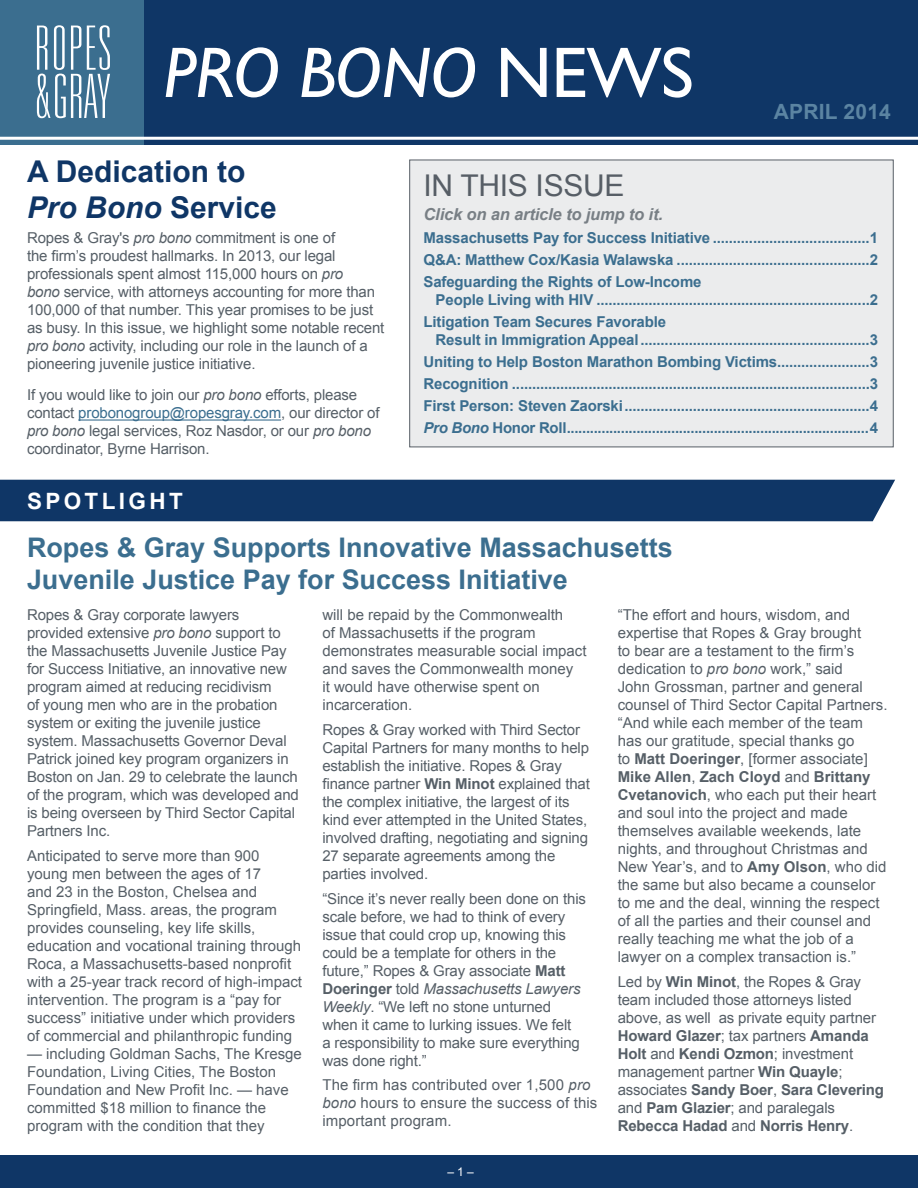
<style>
.page{position:relative;width:918px;height:1188px;background:#fff}
.page>*{position:absolute;margin:0;border:0;box-sizing:border-box;transform-origin:0 0}
.t1{font:italic 72px "Gill Sans";letter-spacing:-.01em;color:#fff}
.t2{font:700 30px/36px "Arial";color:#0f3666}
.t3{font:30px "Arial";color:#575e66}
.t4{font:700 27px/31.5px "Arial";color:#3b6e8f}
.t5{font:700 22.5px "Arial";letter-spacing:.15em;color:#fff}
.t6{font:700 21px "Arial";letter-spacing:.01em;color:#5b84a2}
.t7{font:italic 700 16.5px "Arial";letter-spacing:-.01em;color:#787f85}
.t8{font:15px/18px "Arial";letter-spacing:-.01em;color:#565f67}
.t9{font:700 15px/22px "Arial";letter-spacing:-.01em;color:#3b6e8f;text-align:justify}
.t10{font:15px/18px "Arial";letter-spacing:.01em;color:#565f67}
.t11{font:12px "Arial";color:#fff}
.s1{font-family:"Gill Sans Std";font-style:normal}
.s2{font-style:italic}
.s3{color:#3b6e8f}
.s4{font-weight:700}
</style>
<div class="page">
<div style="left:0;top:0;width:918px;height:145px;background:#0f3666"></div>
<div style="left:0;top:0;width:144px;height:145px;background:#3b6e8f"></div>
<hr style="left:0;top:137px;width:918px;height:3px;background:#fff">
<div style="left:0;top:1155px;width:918px;height:33px;background:#0f3666"></div>
<svg style="left:37px;top:25px;width:73px;height:93px"></svg>
<hr style="left:78px;top:419px;width:203px;height:2px;background:#3b6e8f">
<div style="left:0;top:480px;width:895px;height:41px;background:#0f3666"></div>
<div style="left:409px;top:159px;width:485px;height:289px;background:#ebeced"></div>
<h1 class="t1" style="left:164px;top:31px;width:532px">PRO BONO <span class="s1">NEWS</span></h1>
<h3 class="t6" style="left:774px;top:98px;width:119px">april 2014</h3>
<h2 class="t2" style="left:27px;top:155px;width:251px">A Dedication to<br><span class="s2">Pro Bono</span> Service</h2>
<p class="t8" style="left:27px;top:229px;width:359px">Ropes &amp; Gray's <span class="s2">pro bono</span> commitment is one of<br>the firm’s proudest hallmarks. In 2013, our legal professionals spent almost 115,000 hours on <span class="s2">pro<br>bono</span> service, with attorneys accounting for more than 100,000 of that number. This year promises to be just as busy. In this issue, we highlight some notable recent <span class="s2">pro bono</span> activity, including our role in the launch of a pioneering juvenile justice initiative.</p>
<p class="t8" style="left:27px;top:386px;width:354px">If you would like to join our <span class="s2">pro bono</span> efforts, please contact <span class="s3">probonogroup@ropesgray.com</span>, our director of <span class="s2">pro bono</span> legal services, Roz Nasdor, or our <span class="s2">pro bono </span>coordinator, Byrne Harrison.</p>
<h3 class="t5" style="left:27px;top:486px;width:157px">SPOTLIGHT</h3>
<h2 class="t3" style="left:424px;top:166px;width:72px">In This</h2>
<h2 class="t3" style="left:536px;top:166px;width:29px">Issu</h2>
<h2 class="t3" style="left:604px;top:166px;width:22px">e</h2>
<p class="t7" style="left:424px;top:204px;width:241px">Click on an article to jump to it.</p>
<p class="t9" style="left:424px;top:227px;width:456px">Massachusetts Pay for Success Initiative .......................................1<br>Q&amp;A: Matthew Cox/Kasia Walawska ................................................2<br>Safeguarding the Rights of Low-Income</p>
<p class="t9" style="left:424px;top:289px;width:456px;text-indent:12px">People Living with HIV ....................................................................2<br>Litigation Team Secures Favorable</p>
<p class="t9" style="left:424px;top:329px;width:456px;text-indent:12px">Result in Immigration Appeal.........................................................3<br>Uniting to Help Boston Marathon Bombing Victims.......................3<br>Recognition .........................................................................................3<br>First Person: Steven Zaorski.............................................................4<br><span class="s2">Pro Bono</span> Honor Roll..............................................................................4</p>
<h3 class="t4" style="left:27px;top:533px;width:647px">Ropes &amp; Gray Supports Innovative Massachusetts<br>Juvenile Justice Pay for Success Initiative</h3>
<p class="t8" style="left:27px;top:606px;width:273px">Ropes &amp; Gray corporate lawyers provided extensive <span class="s2">pro bono</span> support to the Massachusetts Juvenile Justice Pay for Success Initiative, an innovative new program aimed at reducing recidivism<br>of young men who are in the probation system or exiting the juvenile justice system. Massachusetts Governor Deval Patrick joined key program organizers in Boston on Jan. 29 to celebrate the launch of the program, which was developed and is being overseen by Third Sector Capital Partners Inc.</p>
<p class="t8" style="left:27px;top:847px;width:277px">Anticipated to serve more than 900 young men between the ages of 17<br>and 23 in the Boston, Chelsea and Springfield, Mass. areas, the program provides counseling, key life skills, education and vocational training through Roca, a Massachusetts-based nonprofit with a 25-year track record of high-impact intervention. The program is a “pay for success” initiative under which providers of commercial and philanthropic funding</p>
<p class="t8" style="left:27px;top:1045px;width:276px">— including Goldman Sachs, The Kresge Foundation, Living Cities, The Boston Foundation and New Profit Inc. — have committed $18 million to finance the program with the condition that they</p>
<p class="t8" style="left:322px;top:606px;width:266px">will be repaid by the Commonwealth<br>of Massachusetts if the program demonstrates measurable social impact and saves the Commonwealth money<br>it would have otherwise spent on incarceration.</p>
<p class="t8" style="left:322px;top:721px;width:269px">Ropes &amp; Gray worked with Third Sector Capital Partners for many months to help establish the initiative. Ropes &amp; Gray finance partner <span class="s4">Win Minot</span> explained that the complex initiative, the largest of its kind ever attempted in the United States, involved drafting, negotiating and signing 27 separate agreements among the parties involved.</p>
<p class="t8" style="left:322px;top:889px;width:265px">“Since it’s never really been done on this scale before, we had to think of every issue that could crop up, knowing this could be a template for others in the future,” Ropes &amp; Gray associate <span class="s4">Matt Doeringer</span> told <span class="s2">Massachusetts Lawyers Weekly</span>. “We left no stone unturned when it came to lurking issues. We felt<br>a responsibility to make sure everything was done right.”</p>
<p class="t10" style="left:322px;top:1076px;width:277px">The firm has contributed over 1,500 <span class="s2">pro bono</span> hours to ensure the success of this important program.</p>
<p class="t8" style="left:618px;top:606px;width:271px">“The effort and hours, wisdom, and expertise that Ropes &amp; Gray brought<br>to bear are a testament to the firm’s dedication to <span class="s2">pro bono</span> work,” said<br>John Grossman, partner and general counsel of Third Sector Capital Partners. “And while each member of the team has our gratitude, special thanks go<br>to <span class="s4">Matt Doeringer</span>, [former associate] <span class="s4">Mike Allen</span>, <span class="s4">Zach Cloyd</span> and <span class="s4">Brittany Cvetanovich</span>, who each put their heart and soul into the project and made themselves available weekends, late nights, and throughout Christmas and New Year’s, and to <span class="s4">Amy Olson</span>, who did the same but also became a counselor to me and the deal, winning the respect of all the parties and their counsel and really teaching me what the job of a lawyer on a complex transaction is.”</p>
<p class="t8" style="left:618px;top:973px;width:268px">Led by <span class="s4">Win Minot</span>, the Ropes &amp; Gray team included those attorneys listed above, as well as private equity partner <span class="s4">Howard Glazer</span>; tax partners <span class="s4">Amanda Holt</span> and <span class="s4">Kendi Ozmon</span>; investment management partner <span class="s4">Win Quayle</span>; associates <span class="s4">Sandy Boer</span>, <span class="s4">Sara Clevering </span>and <span class="s4">Pam Glazier</span>; and paralegals <span class="s4">Rebecca Hadad</span> and <span class="s4">Norris Henry</span>.</p>
<p class="t11" style="left:448px;top:1163px;width:28px">– 1 –</p>
</div>
